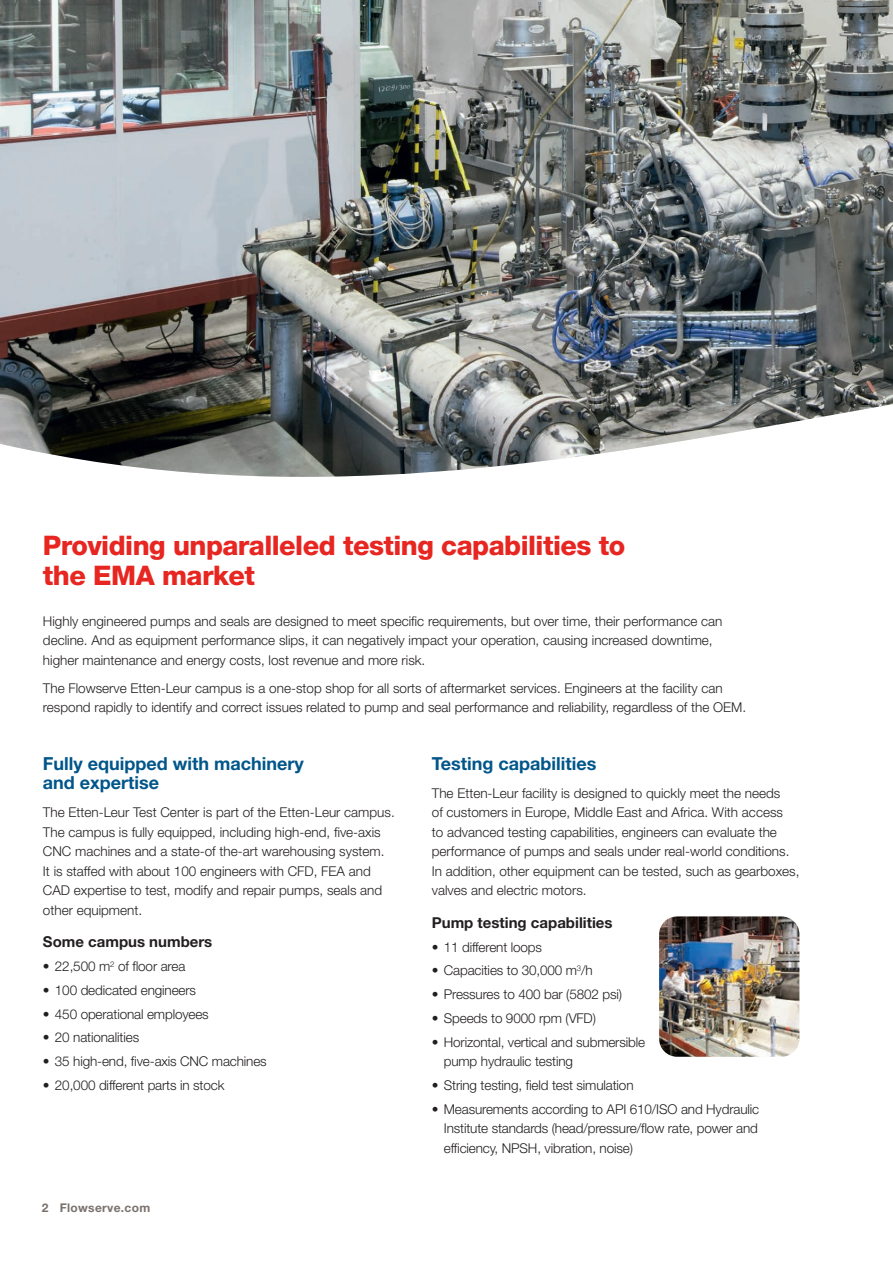
<style>
.page{position:relative;width:893px;height:1263px;background:#fff}
.page>*{position:absolute;margin:0;border:0;box-sizing:border-box;transform-origin:0 0}
.Headline_Level_1__re{font:800 27px/30px "Helvetica Neue LT Std";letter-spacing:-.02em;color:#e72621}
.Subhead_Level_1__blu{font:700 18px/19.5px "Helvetica Neue LT Std";color:#00568a}
.Subhead_Level_2__bla{font:700 15px "Helvetica Neue LT Std";color:#231f20}
.Body_copy{font:300 13.5px/19.5px "Helvetica Neue LT Std";color:#231f20}
.t1{font:700 12px "Helvetica Neue LT Std";letter-spacing:.025em;color:#79716c}
</style>
<div class="page">
<img style="left:0;top:0;width:893px;height:477px">
<img style="left:659px;top:916px;width:140px;height:141px">
<p class="Headline_Level_1__re" style="left:43px;top:530px;width:584px">Providing unparalleled testing capabilities to the EMA market</p>
<p class="Body_copy" style="left:43px;top:611px;width:681px">Highly engineered pumps and seals are designed to meet specific requirements, but over time, their performance can decline. And as equipment performance slips, it can negatively impact your operation, causing increased downtime, higher maintenance and energy costs, lost revenue and more risk.</p>
<p class="Body_copy" style="left:43px;top:678px;width:705px">The Flowserve Etten-Leur campus is a one-stop shop for all sorts of aftermarket services. Engineers at the facility can respond rapidly to identify and correct issues related to pump and seal performance and reliability, regardless of the OEM.</p>
<p class="Subhead_Level_1__blu" style="left:43px;top:753px;width:262px">Fully equipped with machinery and expertise</p>
<p class="Body_copy" style="left:43px;top:802px;width:353px">The Etten-Leur Test Center is part of the Etten-Leur campus.<br>The campus is fully equipped, including high-end, five-axis CNC machines and a state-of the-art warehousing system.<br>It is staffed with about 100 engineers with CFD, FEA and CAD expertise to test, modify and repair pumps, seals and other equipment.</p>
<p class="Subhead_Level_2__bla" style="left:43px;top:933px;width:171px">Some campus numbers</p>
<p class="Body_copy" style="left:43px;top:956px;width:144px">• 22,500 m<sup>2</sup> of floor area</p>
<p class="Body_copy" style="left:43px;top:980px;width:155px">• 100 dedicated engineers</p>
<p class="Body_copy" style="left:43px;top:1004px;width:167px">• 450 operational employees</p>
<p class="Body_copy" style="left:43px;top:1027px;width:98px">• 20 nationalities</p>
<p class="Body_copy" style="left:43px;top:1051px;width:225px">• 35 high-end, five-axis CNC machines</p>
<p class="Body_copy" style="left:43px;top:1075px;width:183px">• 20,000 different parts in stock</p>
<p class="t1" style="left:42px;top:1201px;width:110px">2 Flowserve.com</p>
<p class="Subhead_Level_1__blu" style="left:432px;top:753px;width:166px">Testing capabilities</p>
<p class="Body_copy" style="left:432px;top:783px;width:369px">The Etten-Leur facility is designed to quickly meet the needs<br>of customers in Europe, Middle East and Africa. With access<br>to advanced testing capabilities, engineers can evaluate the performance of pumps and seals under real-world conditions.<br>In addition, other equipment can be tested, such as gearboxes, valves and electric motors.</p>
<p class="Subhead_Level_2__bla" style="left:432px;top:913px;width:182px">Pump testing capabilities</p>
<p class="Body_copy" style="left:432px;top:937px;width:112px">• 11 different loops</p>
<p class="Body_copy" style="left:432px;top:960px;width:162px">• Capacities to 30,000 m<sup>3</sup>/h</p>
<p class="Body_copy" style="left:432px;top:984px;width:192px">• Pressures to 400 bar (5802 psi)</p>
<p class="Body_copy" style="left:432px;top:1008px;width:166px">• Speeds to 9000 rpm (VFD)</p>
<p class="Body_copy" style="left:444px;top:1032px;width:203px;text-indent:-12px">• Horizontal, vertical and submersible pump hydraulic testing</p>
<p class="Body_copy" style="left:432px;top:1075px;width:203px">• String testing, field test simulation</p>
<p class="Body_copy" style="left:444px;top:1099px;width:317px;text-align:justify;text-indent:-12px">• Measurements according to API 610/ISO and Hydraulic Institute standards (head/pressure/flow rate, power and efficiency, NPSH, vibration, noise)</p>
</div>
